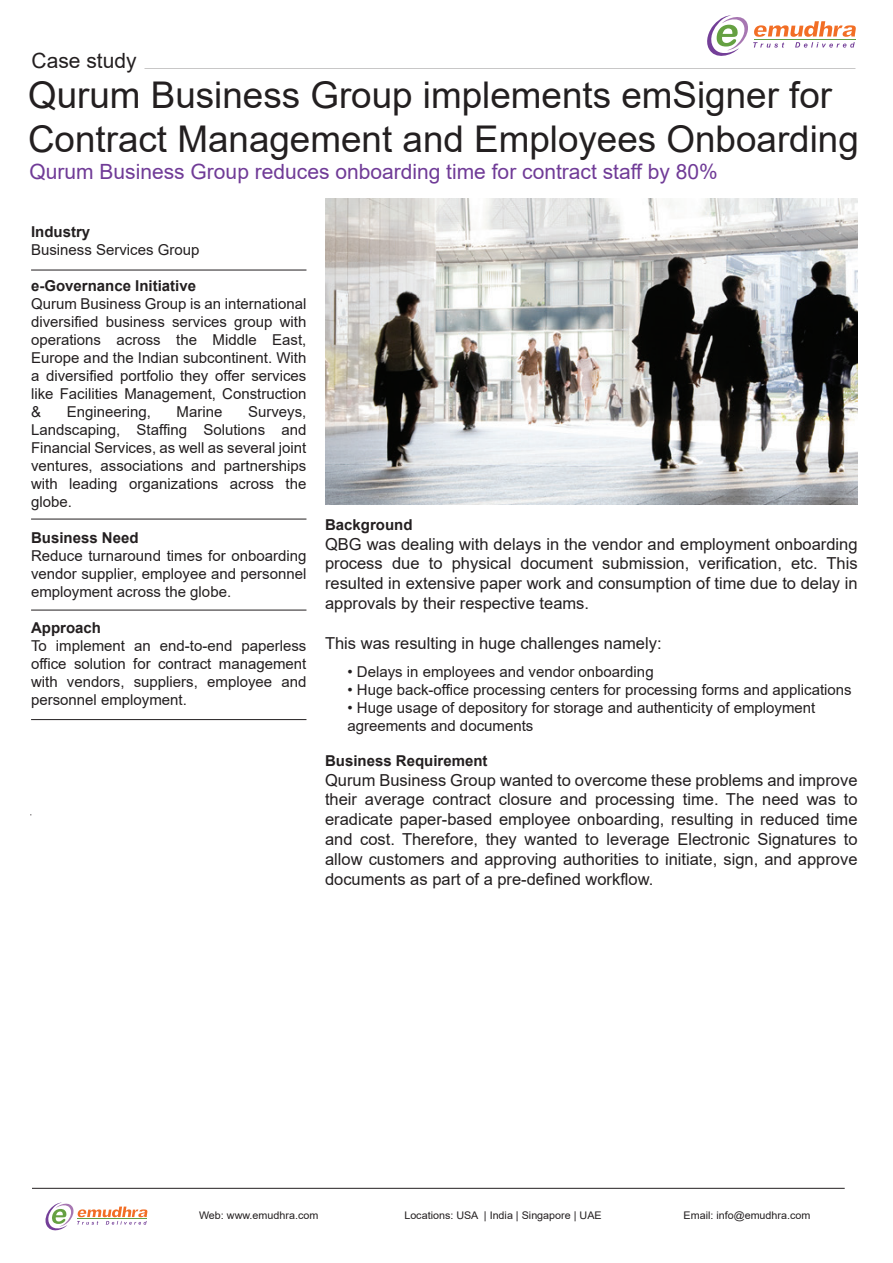
<style>
.page{position:relative;width:893px;height:1263px;background:#fff}
.page>*{position:absolute;margin:0;border:0;box-sizing:border-box;transform-origin:0 0}
.t1{font:36.75px/44.1px "Arial";color:#231f20}
.t2{font:21px "Arial";color:#703b97}
.t3{font:21px "Arial";color:#231f20}
.t4{font:16.5px/19.8px "Arial";color:#231f20;text-align:justify}
.t5{font:15px/18px "Arial";color:#231f20;text-align:justify}
.t6{font:700 15px "Arial";color:#231f20}
.t7{font:10.5px "Arial";color:#231f20}
</style>
<div class="page">
<hr style="left:31px;top:270px;width:275px;height:1px;background:#231f20">
<svg style="left:707px;top:15px;width:149px;height:41px"></svg>
<hr style="left:31px;top:519px;width:275px;height:1px;background:#231f20">
<hr style="left:31px;top:610px;width:275px;height:1px;background:#231f20">
<hr style="left:31px;top:719px;width:275px;height:1px;background:#231f20">
<img style="left:325px;top:198px;width:533px;height:306px">
<hr style="left:32px;top:1188px;width:813px;height:1px;background:#231f20">
<svg style="left:45px;top:1202px;width:102px;height:29px"></svg>
<h2 class="t3" style="left:32px;top:46px;width:107px">Case study</h2>
<h1 class="t1" style="left:28px;top:73px;width:832px">Qurum Business Group implements emSigner for<br>Contract Management and Employees Onboarding</h1>
<h2 class="t2" style="left:30px;top:157px;width:690px">Qurum Business Group reduces onboarding time for contract staff by 80%</h2>
<p class="t6" style="left:31px;top:221px;width:61px">Industry</p>
<p class="t5" style="left:31px;top:241px;width:170px">Business Services Group</p>
<p class="t6" style="left:31px;top:275px;width:167px">e-Governance Initiative</p>
<p class="t5" style="left:31px;top:295px;width:277px">Qurum Business Group is an international diversified business services group with operations across the Middle East, Europe and the Indian subcontinent. With a diversified portfolio they offer services like Facilities Management, Construction &amp;</p>
<p class="t5" style="left:31px;top:403px;width:277px;text-indent:217px">Surveys, Landscaping, Staffing Solutions and Financial Services, as well as several joint ventures, associations and partnerships with leading organizations across the globe.</p>
<p class="t6" style="left:31px;top:527px;width:109px">Business Need</p>
<p class="t5" style="left:31px;top:547px;width:277px">Reduce turnaround times for onboarding vendor supplier, employee and personnel employment across the globe.</p>
<p class="t6" style="left:31px;top:617px;width:72px">Approach</p>
<p class="t5" style="left:31px;top:637px;width:277px">To implement an end-to-end paperless office solution for contract management with vendors, suppliers, employee and personnel employment.</p>
<p class="t5" style="left:67px;top:403px;width:86px">Engineering,</p>
<p class="t5" style="left:177px;top:403px;width:47px">Marine</p>
<p class="t6" style="left:325px;top:514px;width:89px">Background</p>
<p class="t4" style="left:325px;top:534px;width:534px">QBG was dealing with delays in the vendor and employment onboarding process due to physical document submission, verification, etc. This resulted in extensive paper work and consumption of time due to delay in approvals by their respective teams.</p>
<p class="t4" style="left:325px;top:633px;width:338px">This was resulting in huge challenges namely:</p>
<p class="t5" style="left:347px;top:662px;width:308px">• Delays in employees and vendor onboarding</p>
<p class="t5" style="left:347px;top:680px;width:506px">• Huge back-office processing centers for processing forms and applications</p>
<p class="t5" style="left:347px;top:698px;width:469px">• Huge usage of depository for storage and authenticity of employment agreements and documents</p>
<p class="t6" style="left:325px;top:750px;width:164px">Business Requirement</p>
<p class="t4" style="left:325px;top:770px;width:534px">Qurum Business Group wanted to overcome these problems and improve their average contract closure and processing time. The need was to eradicate paper-based employee onboarding, resulting in reduced time and cost. Therefore, they wanted to leverage Electronic Signatures to allow customers and approving authorities to initiate, sign, and approve documents as part of a pre-defined workflow.</p>
<p class="t7" style="left:199px;top:1208px;width:121px">Web: www.emudhra.com</p>
<p class="t7" style="left:404px;top:1208px;width:199px">Locations: USA | India | Singapore | UAE</p>
<p class="t7" style="left:683px;top:1208px;width:128px">Email: info@emudhra.com</p>
</div>
